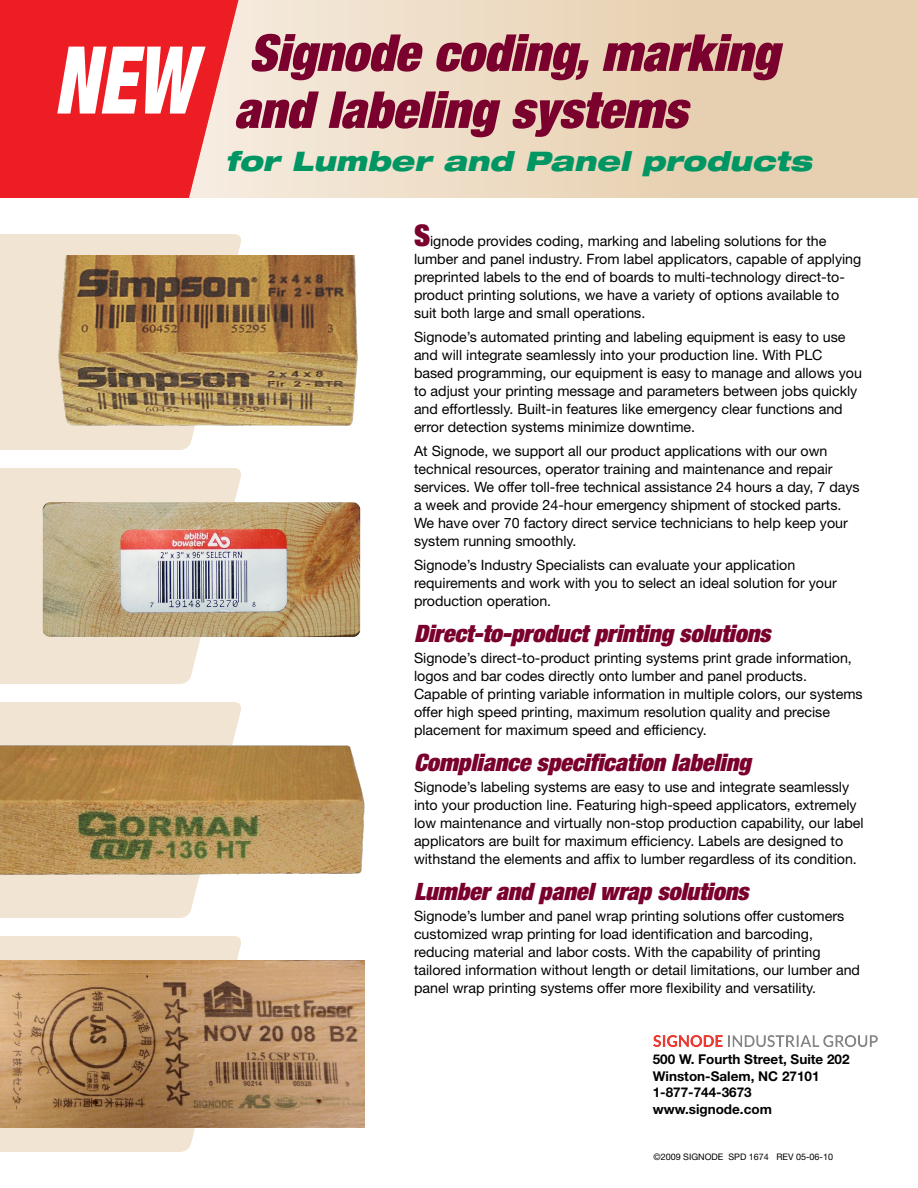
<style>
.page{position:relative;width:918px;height:1188px;background:#fff}
.page>*{position:absolute;margin:0;border:0;box-sizing:border-box;transform-origin:0 0}
.t1{font:italic 900 condensed 93.75px "Helvetica Neue LT Std";color:#fff;scale:.8 1}
.t2{font:italic 900 condensed 51px/57px "Helvetica Neue LT Std";color:#7a002d}
.t3{font:italic 900 expanded 27px "Helvetica Neue LT Std";color:#009663}
.t4{font:italic 900 condensed 24px "Helvetica Neue LT Std";color:#7a002d}
.t5{font:14.25px/18px "Helvetica Neue LT Std";color:#000}
.t6{font:700 13.5px "Helvetica Neue LT Std";color:#000}
.t7{font:9px "Helvetica Neue LT Std";color:#000}
.s1{font-weight:900;font-stretch:condensed;font-size:30px;color:#7a002d}
</style>
<div class="page">
<div style="left:0;top:234px;width:241px;height:189px;background:#f2e4d2"></div>
<svg style="left:0;top:722px;width:238px;height:196px;fill:#f2e4d2"></svg>
<svg style="left:0;top:936px;width:243px;height:216px;fill:#f2e4d2"></svg>
<svg style="left:238px;top:0;width:680px;height:198px"></svg>
<img style="left:0;top:960px;width:365px;height:167px">
<img style="left:37px;top:255px;width:321px;height:168px">
<img style="left:0;top:740px;width:365px;height:140px">
<img style="left:0;top:423px;width:361px;height:299px">
<svg style="left:0;top:0;width:238px;height:198px;fill:#ed1d24"></svg>
<img style="left:653px;top:1035px;width:225px;height:12px">
<p class="t1" style="left:54px;top:22px;width:177px">NEW</p>
<p class="t2" style="left:234px;top:24px;width:546px">Signode coding, marking and labeling systems</p>
<p class="t3" style="left:225px;top:144px;width:588px">for Lumber and Panel products</p>
<p class="t5" style="left:414px;top:232px;width:449px"><span class="s1">S</span>ignode provides coding, marking and labeling solutions for the lumber and panel industry. From label applicators, capable of applying preprinted labels to the end of boards to multi-technology direct-to&shy;product printing solutions, we have a variety of options available to suit both large and small operations.</p>
<p class="t5" style="left:414px;top:328px;width:449px">Signode’s automated printing and labeling equipment is easy to use and will integrate seamlessly into your production line. With PLC based programming, our equipment is easy to manage and allows you to adjust your printing message and parameters between jobs quickly and effortlessly. Built-in features like emergency clear functions and error detection systems minimize downtime.</p>
<p class="t5" style="left:414px;top:442px;width:447px">At Signode, we support all our product applications with our own technical resources, operator training and maintenance and repair services. We offer toll-free technical assistance 24 hours a day, 7 days a week and provide 24-hour emergency shipment of stocked parts.<br>We have over 70 factory direct service technicians to help keep your system running smoothly.</p>
<p class="t5" style="left:414px;top:556px;width:424px">Signode’s Industry Specialists can evaluate your application requirements and work with you to select an ideal solution for your production operation.</p>
<p class="t4" style="left:414px;top:619px;width:358px">Direct-to-product printing solutions</p>
<p class="t5" style="left:414px;top:649px;width:450px">Signode’s direct-to-product printing systems print grade information, logos and bar codes directly onto lumber and panel products.<br>Capable of printing variable information in multiple colors, our systems offer high speed printing, maximum resolution quality and precise placement for maximum speed and efficiency.</p>
<p class="t4" style="left:414px;top:747px;width:338px">Compliance specification labeling</p>
<p class="t5" style="left:414px;top:778px;width:451px">Signode’s labeling systems are easy to use and integrate seamlessly into your production line. Featuring high-speed applicators, extremely low maintenance and virtually non-stop production capability, our label applicators are built for maximum efficiency. Labels are designed to withstand the elements and affix to lumber regardless of its condition.</p>
<p class="t4" style="left:414px;top:876px;width:336px">Lumber and panel wrap solutions</p>
<p class="t5" style="left:414px;top:907px;width:448px">Signode’s lumber and panel wrap printing solutions offer customers customized wrap printing for load identification and barcoding, reducing material and labor costs. With the capability of printing tailored information without length or detail limitations, our lumber and panel wrap printing systems offer more flexibility and versatility.</p>
<p class="t6" style="left:653px;top:1051px;width:198px">500 W. Fourth Street, Suite 202</p>
<p class="t6" style="left:653px;top:1068px;width:168px">Winston-Salem, NC 27101</p>
<p class="t6" style="left:653px;top:1084px;width:101px">1-877-744-3673</p>
<p class="t6" style="left:653px;top:1101px;width:121px">www.signode.com</p>
<p class="t7" style="left:654px;top:1151px;width:181px">©2009 SIGNODE SPD 1674 REV 05-06-10</p>
</div>
